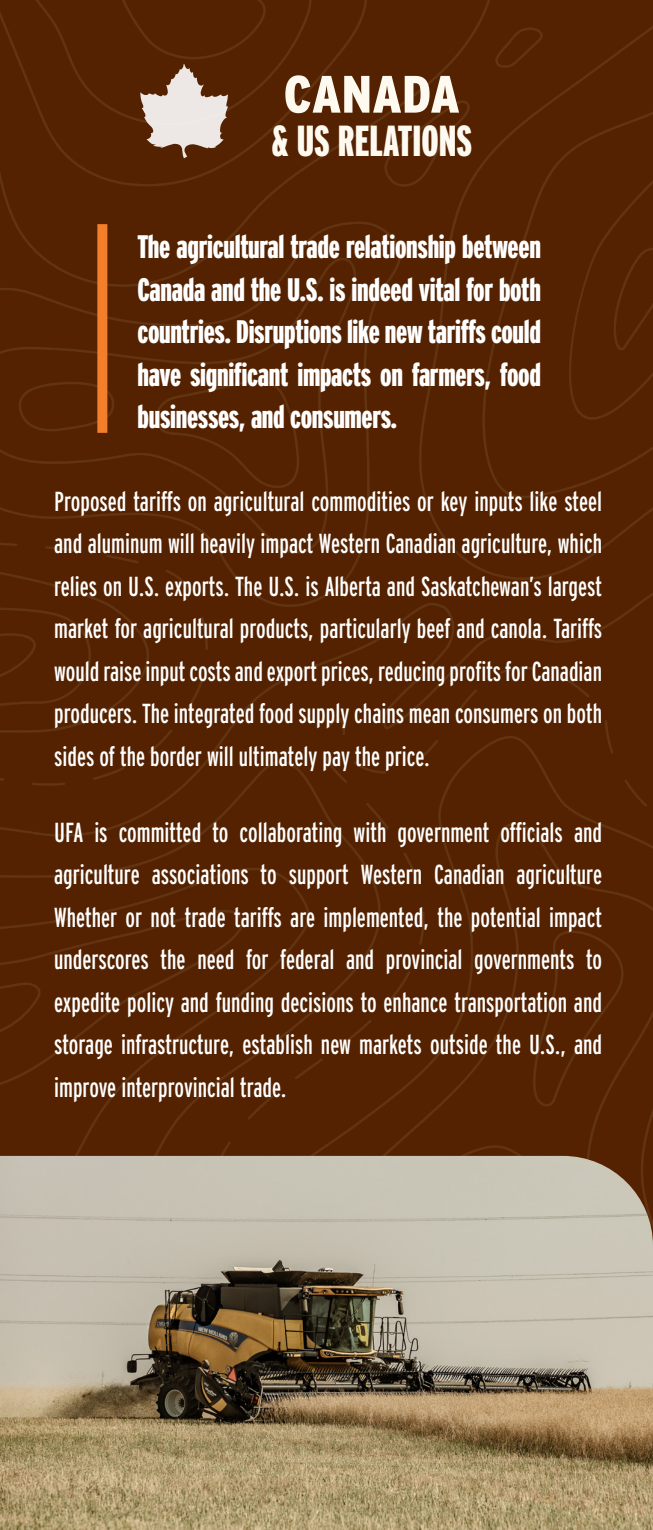
<style>
.page{position:relative;width:653px;height:1530px;background:#fff}
.page>*{position:absolute;margin:0;border:0;box-sizing:border-box;transform-origin:0 0}
.t1{font:900 condensed 52.5px "Interstate";color:#fffaf0}
.t2{font:900 extra-condensed 43.5px "Interstate";color:#fffaf0}
.t3{font:900 extra-condensed 32.5px/42.5px "Interstate";letter-spacing:-.01em;color:#fff;text-align:justify}
.t4{font:extra-condensed 27.5px/42.5px "Interstate";color:#fff;text-align:justify}
</style>
<div class="page">
<div style="left:0;top:0;width:652px;height:1156px;background:#542200"></div>
<img style="left:0;top:1156px;width:652px;height:374px">
<svg style="left:140px;top:64px;width:88px;height:94px;background:#a9907f"></svg>
<div style="left:97px;top:224px;width:10px;height:209px;background:#f47f2a"></div>
<h1 class="t1" style="left:283px;top:65px;width:178px">CANADA</h1>
<h2 class="t2" style="left:272px;top:117px;width:201px">&amp; US RELATIONS</h2>
<p class="t3" style="left:137px;top:225px;width:405px">The agricultural trade relationship between Canada and the U.S. is indeed vital for both countries. Disruptions like new tariffs could have significant impacts on farmers, food businesses, and consumers.</p>
<p class="t4" style="left:54px;top:480px;width:549px">Proposed tariffs on agricultural commodities or key inputs like steel and aluminum will heavily impact Western Canadian agriculture, which relies on U.S. exports. The U.S. is Alberta and Saskatchewan’s largest market for agricultural products, particularly beef and canola. Tariffs would raise input costs and export prices, reducing profits for Canadian producers. The integrated food supply chains mean consumers on both sides of the border will ultimately pay the price.</p>
<p class="t4" style="left:54px;top:811px;width:549px">UFA is committed to collaborating with government officials and agriculture associations to support Western Canadian agriculture Whether or not trade tariffs are implemented, the potential impact underscores the need for federal and provincial governments to expedite policy and funding decisions to enhance transportation and storage infrastructure, establish new markets outside the U.S., and improve interprovincial trade.</p>
</div>
